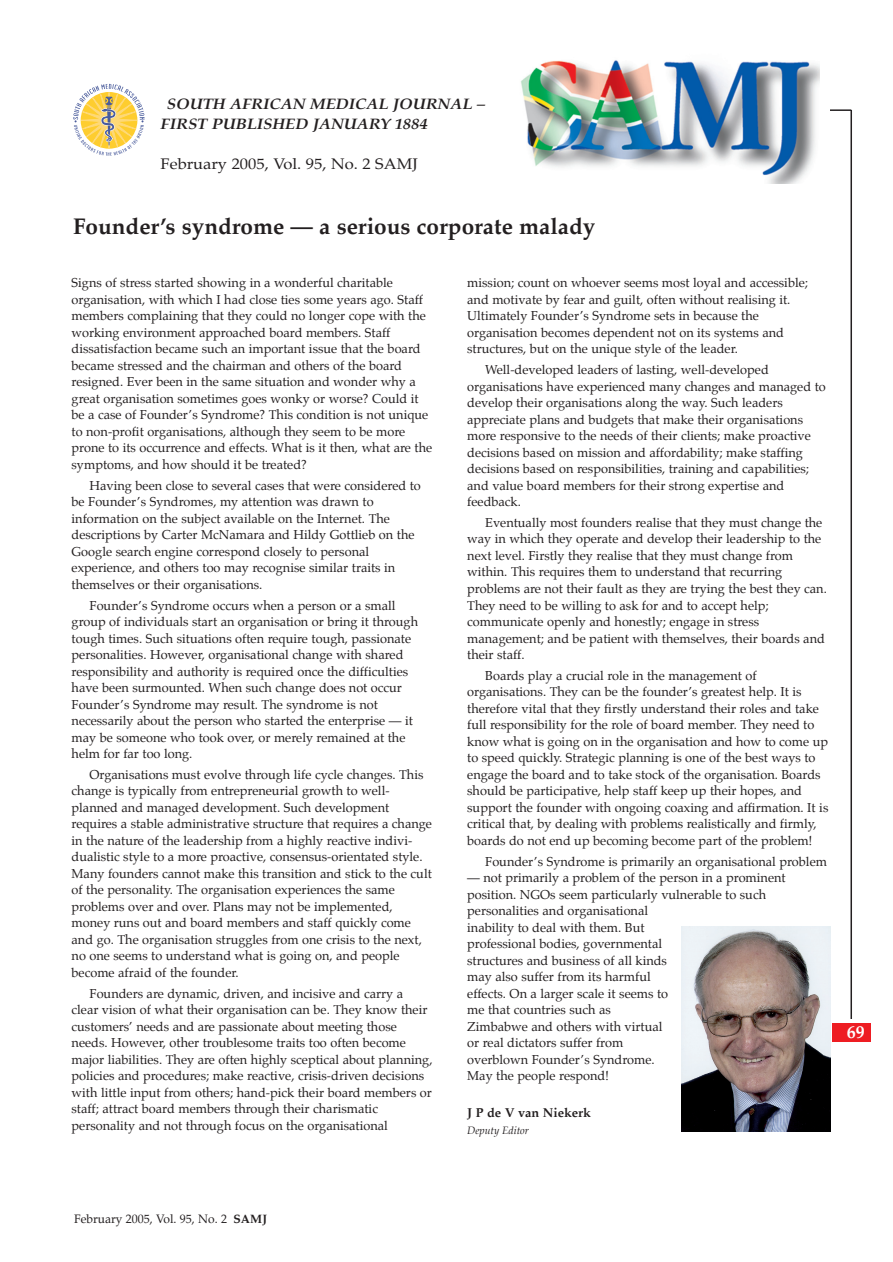
<style>
.page{position:relative;width:893px;height:1262px;background:#fff}
.page>*{position:absolute;margin:0;border:0;box-sizing:border-box;transform-origin:0 0}
.t1{font:700 22.5px "Palatino";color:#231f20}
.t2{font:700 18px "Palatino";color:#fff}
.t3{font:italic 700 15px/19.5px "Palatino";color:#231f20;scale:1.1 1}
.t4{font:15px "Palatino";color:#231f20;scale:1.1 1}
.t5{font:12.75px/16.5px "Palatino";color:#231f20}
.t6{font:700 12.75px "Palatino";color:#231f20}
.t7{font:12px "Palatino";color:#231f20}
.t8{font:italic 10.5px "Palatino";color:#231f20}
.s1{font-weight:700}
</style>
<div class="page">
<img style="left:521px;top:60px;width:298px;height:124px">
<svg style="left:73px;top:84px;width:72px;height:72px"></svg>
<hr style="left:850px;top:110px;width:2px;height:911px;background:#231f20">
<div style="left:836px;top:1019px;width:28px;height:26px;background:#fff"></div>
<hr style="left:830px;top:109px;width:21px;height:2px;background:#231f20">
<div style="left:832px;top:1023px;width:39px;height:19px;background:#ee1d23"></div>
<img style="left:681px;top:926px;width:149px;height:205px">
<p class="t3" style="left:161px;top:95px;width:296px;text-indent:6px">SOUTH AFRICAN MEDICAL JOURNAL –<br>FIRST PUBLISHED JANUARY 1884</p>
<p class="t4" style="left:161px;top:156px;width:235px">February 2005, Vol. 95, No. 2 SAMJ</p>
<h1 class="t1" style="left:73px;top:215px;width:524px">Founder’s syndrome — a serious corporate malady</h1>
<p class="t5" style="left:72px;top:276px;width:362px">Signs of stress started showing in a wonderful charitable organisation, with which I had close ties some years ago. Staff members complaining that they could no longer cope with the working environment approached board members. Staff dissatisfaction became such an important issue that the board became stressed and the chairman and others of the board resigned. Ever been in the same situation and wonder why a great organisation sometimes goes wonky or worse? Could it be a case of Founder’s Syndrome? This condition is not unique to non-profit organisations, although they seem to be more prone to its occurrence and effects. What is it then, what are the symptoms, and how should it be treated?</p>
<p class="t5" style="left:72px;top:478px;width:351px;text-indent:18px">Having been close to several cases that were considered to be Founder’s Syndromes, my attention was drawn to information on the subject available on the Internet. The descriptions by Carter McNamara and Hildy Gottlieb on the Google search engine correspond closely to personal experience, and others too may recognise similar traits in themselves or their organisations.</p>
<p class="t5" style="left:72px;top:598px;width:348px;text-indent:18px">Founder’s Syndrome occurs when a person or a small group of individuals start an organisation or bring it through tough times. Such situations often require tough, passionate personalities. However, organisational change with shared responsibility and authority is required once the difficulties have been surmounted. When such change does not occur Founder’s Syndrome may result. The syndrome is not necessarily about the person who started the enterprise — it may be someone who took over, or merely remained at the helm for far too long.</p>
<p class="t5" style="left:72px;top:767px;width:362px;text-indent:18px">Organisations must evolve through life cycle changes. This change is typically from entrepreneurial growth to well&shy;planned and managed development. Such development requires a stable administrative structure that requires a change in the nature of the leadership from a highly reactive indivi&shy;dualistic style to a more proactive, consensus-orientated style.<br>Many founders cannot make this transition and stick to the cult of the personality. The organisation experiences the same problems over and over. Plans may not be implemented, money runs out and board members and staff quickly come and go. The organisation struggles from one crisis to the next, no one seems to understand what is going on, and people become afraid of the founder.</p>
<p class="t5" style="left:72px;top:986px;width:362px;text-indent:18px">Founders are dynamic, driven, and incisive and carry a clear vision of what their organisation can be. They know their customers’ needs and are passionate about meeting those needs. However, other troublesome traits too often become major liabilities. They are often highly sceptical about planning, policies and procedures; make reactive, crisis-driven decisions with little input from others; hand-pick their board members or staff; attract board members through their charismatic personality and not through focus on the organisational</p>
<p class="t5" style="left:467px;top:276px;width:342px">mission; count on whoever seems most loyal and accessible; and motivate by fear and guilt, often without realising it.<br>Ultimately Founder’s Syndrome sets in because the organisation becomes dependent not on its systems and structures, but on the unique style of the leader.</p>
<p class="t5" style="left:467px;top:362px;width:360px;text-indent:18px">Well-developed leaders of lasting, well-developed organisations have experienced many changes and managed to develop their organisations along the way. Such leaders appreciate plans and budgets that make their organisations more responsive to the needs of their clients; make proactive decisions based on mission and affordability; make staffing decisions based on responsibilities, training and capabilities; and value board members for their strong expertise and feedback.</p>
<p class="t5" style="left:467px;top:515px;width:361px;text-indent:18px">Eventually most founders realise that they must change the way in which they operate and develop their leadership to the next level. Firstly they realise that they must change from within. This requires them to understand that recurring problems are not their fault as they are trying the best they can.<br>They need to be willing to ask for and to accept help; communicate openly and honestly; engage in stress management; and be patient with themselves, their boards and their staff.</p>
<p class="t5" style="left:467px;top:668px;width:362px;text-indent:18px">Boards play a crucial role in the management of organisations. They can be the founder’s greatest help. It is therefore vital that they firstly understand their roles and take full responsibility for the role of board member. They need to know what is going on in the organisation and how to come up to speed quickly. Strategic planning is one of the best ways to engage the board and to take stock of the organisation. Boards should be participative, help staff keep up their hopes, and support the founder with ongoing coaxing and affirmation. It is critical that, by dealing with problems realistically and firmly, boards do not end up becoming become part of the problem!</p>
<p class="t5" style="left:485px;top:854px;width:343px">Founder’s Syndrome is primarily an organisational problem</p>
<p class="t5" style="left:467px;top:870px;width:320px">— not primarily a problem of the person in a prominent position. NGOs seem particularly vulnerable to such personalities and organisational<br>inability to deal with them. But<br>professional bodies, governmental<br>structures and business of all kinds<br>may also suffer from its harmful<br>effects. On a larger scale it seems to<br>me that countries such as<br>Zimbabwe and others with virtual<br>or real dictators suffer from<br>overblown Founder’s Syndrome.<br>May the people respond!</p>
<p class="t6" style="left:467px;top:1107px;width:125px">J P de V van Niekerk</p>
<p class="t8" style="left:467px;top:1125px;width:63px">Deputy Editor</p>
<h2 class="t2" style="left:846px;top:1023px;width:19px">69</h2>
<p class="t7" style="left:74px;top:1212px;width:194px">February 2005, Vol. 95, No. 2 <span class="s1">SAMJ</span></p>
</div>
